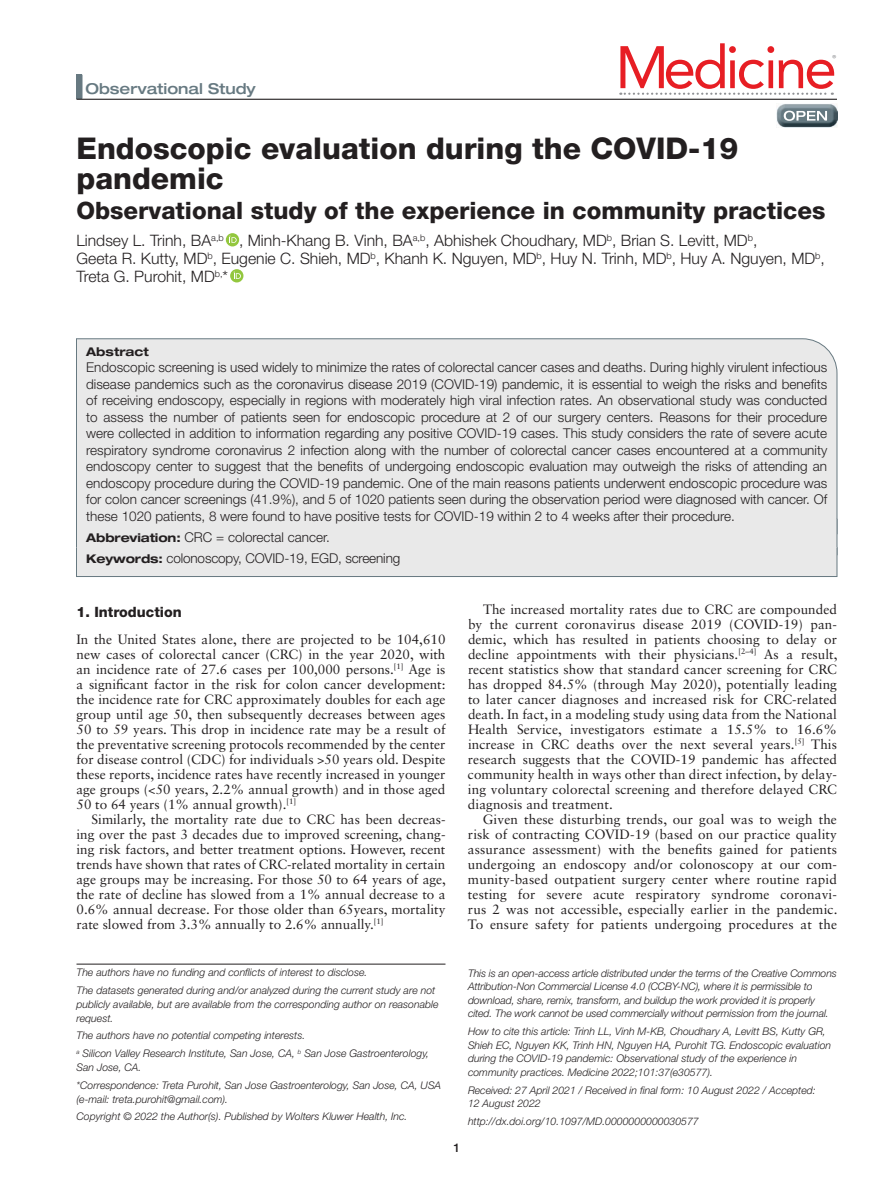
<style>
.page{position:relative;width:891px;height:1188px;background:#fff}
.page>*{position:absolute;margin:0;border:0;box-sizing:border-box;transform-origin:0 0}
.t1{font:59.4px "Avenir";letter-spacing:-.06em;color:#e71e24}
.t2{font:800 30px/30px "Helvetica Neue LT Std";color:#231f20}
.t3{font:800 24px "Helvetica Neue LT Std";color:#231f20}
.t4{font:300 15.75px/18px "Helvetica Neue LT Std";color:#231f20}
.t5{font:500 expanded 15px "Helvetica Neue LT Std";color:#667981}
.t6{font:800 14.25px "Helvetica Neue LT Std";color:#231f20}
.t7{font:13.5px/15px "Sabon LT Std";color:#231f20;text-align:justify}
.t8{font:300 13.5px/16.5px "Helvetica Neue LT Std";color:#231f20;text-align:justify}
.t9{font:700 expanded 12px "Helvetica Neue LT Std";color:#231f20}
.t10{font:500 12px "Helvetica Neue LT Std";color:#231f20}
.t11{font:italic 300 10.5px/13.5px "Helvetica Neue LT Std";color:#231f20}
.t12{font:500 10.35px "Akzidenz Grotesk BE";color:#909295}
.s1{font-weight:700;font-stretch:expanded;font-size:12px}
</style>
<div class="page">
<div style="left:76px;top:74px;width:6px;height:25px;background:#677981"></div>
<hr style="left:76px;top:99px;width:761px;height:1px;background:#231f20">
<img style="left:776px;top:104px;width:61px;height:24px">
<svg style="left:784px;top:111px;width:43px;height:10px"></svg>
<svg style="left:620px;top:93px;width:213px;height:2px"></svg>
<div style="left:76px;top:338px;width:762px;height:197px;background:#e9e9e9"></div>
<div style="left:76px;top:519px;width:761px;height:37px;background:#e9e9e9"></div>
<div style="left:76px;top:547px;width:761px;height:30px;background:#e9e9e9"></div>
<div style="left:76px;top:547px;width:761px;height:30px;border:1px solid #677981"></div>
<div style="left:226px;top:233px;width:13px;height:13px;background:#93c73e;border-radius:50%"></div>
<svg style="left:229px;top:236px;width:8px;height:7px"></svg>
<svg style="left:230px;top:269px;width:13px;height:13px"></svg>
<svg style="left:234px;top:272px;width:7px;height:7px"></svg>
<hr style="left:76px;top:964px;width:370px;height:1px;background:#231f20">
<p class="t5" style="left:86px;top:80px;width:172px">Observational Study</p>
<h1 class="t1" style="left:615px;top:33px;width:223px">Medicine</h1>
<p class="t12" style="left:832px;top:52px;width:6px">®</p>
<h2 class="t2" style="left:76px;top:134px;width:663px">Endoscopic evaluation during the COVID-19 pandemic</h2>
<h3 class="t3" style="left:76px;top:197px;width:751px">Observational study of the experience in community practices</h3>
<p class="t4" style="left:76px;top:231px;width:750px">Lindsey L. Trinh, BA<sup>a,b</sup> , Minh-Khang B. Vinh, BA<sup>a,b</sup>, Abhishek Choudhary, MD<sup>b</sup>, Brian S. Levitt, MD<sup>b</sup>,<br>Geeta R. Kutty, MD<sup>b</sup>, Eugenie C. Shieh, MD<sup>b</sup>, Khanh K. Nguyen, MD<sup>b</sup>, Huy N. Trinh, MD<sup>b</sup>, Huy A. Nguyen, MD<sup>b</sup>,<br>Treta G. Purohit, MD<sup>b,</sup>*</p>
<p class="t9" style="left:86px;top:344px;width:64px">Abstract</p>
<p class="t8" style="left:86px;top:359px;width:743px">Endoscopic screening is used widely to minimize the rates of colorectal cancer cases and deaths. During highly virulent infectious disease pandemics such as the coronavirus disease 2019 (COVID-19) pandemic, it is essential to weigh the risks and benefits of receiving endoscopy, especially in regions with moderately high viral infection rates. An observational study was conducted to assess the number of patients seen for endoscopic procedure at 2 of our surgery centers. Reasons for their procedure were collected in addition to information regarding any positive COVID-19 cases. This study considers the rate of severe acute respiratory syndrome coronavirus 2 infection along with the number of colorectal cancer cases encountered at a community endoscopy center to suggest that the benefits of undergoing endoscopic evaluation may outweigh the risks of attending an endoscopy procedure during the COVID-19 pandemic. One of the main reasons patients underwent endoscopic procedure was for colon cancer screenings (41.9%), and 5 of 1020 patients seen during the observation period were diagnosed with cancer. Of these 1020 patients, 8 were found to have positive tests for COVID-19 within 2 to 4 weeks after their procedure.</p>
<p class="t8" style="left:86px;top:526px;width:316px;line-height:21px"><span class="s1">Abbreviation:</span> CRC = colorectal cancer.<br><span class="s1">Keywords:</span> colonoscopy, COVID-19, EGD, screening</p>
<p class="t6" style="left:76px;top:603px;width:107px">1. Introduction</p>
<p class="t7" style="left:76px;top:632px;width:371px">In the United States alone, there are projected to be 104,610 new cases of colorectal cancer (CRC) in the year 2020, with an incidence rate of 27.6 cases per 100,000 persons.<sup>[1]</sup> Age is a significant factor in the risk for colon cancer development: the incidence rate for CRC approximately doubles for each age group until age 50, then subsequently decreases between ages 50 to 59 years. This drop in incidence rate may be a result of the preventative screening protocols recommended by the center for disease control (CDC) for individuals &gt;50 years old. Despite these reports, incidence rates have recently increased in younger age groups (&lt;50 years, 2.2% annual growth) and in those aged 50 to 64 years (1% annual growth).<sup>[1]</sup></p>
<p class="t7" style="left:77px;top:812px;width:371px;text-indent:15px">Similarly, the mortality rate due to CRC has been decreas&shy;ing over the past 3 decades due to improved screening, chang&shy;ing risk factors, and better treatment options. However, recent trends have shown that rates of CRC-related mortality in certain age groups may be increasing. For those 50 to 64 years of age, the rate of decline has slowed from a 1% annual decrease to a 0.6% annual decrease. For those older than 65years, mortality rate slowed from 3.3% annually to 2.6% annually.<sup>[1]</sup></p>
<p class="t7" style="left:468px;top:602px;width:371px;text-indent:15px">The increased mortality rates due to CRC are compounded by the current coronavirus disease 2019 (COVID-19) pan&shy;demic, which has resulted in patients choosing to delay or decline appointments with their physicians.<sup>[2–4]</sup> As a result, recent statistics show that standard cancer screening for CRC has dropped 84.5% (through May 2020), potentially leading to later cancer diagnoses and increased risk for CRC-related death. In fact, in a modeling study using data from the National Health Service, investigators estimate a 15.5% to 16.6% increase in CRC deaths over the next several years.<sup>[5]</sup> This research suggests that the COVID-19 pandemic has affected community health in ways other than direct infection, by delay&shy;ing voluntary colorectal screening and therefore delayed CRC diagnosis and treatment.</p>
<p class="t7" style="left:468px;top:812px;width:371px;text-indent:15px">Given these disturbing trends, our goal was to weigh the risk of contracting COVID-19 (based on our practice quality assurance assessment) with the benefits gained for patients undergoing an endoscopy and/or colonoscopy at our com&shy;munity-based outpatient surgery center where routine rapid testing for severe acute respiratory syndrome coronavi&shy;rus 2 was not accessible, especially earlier in the pandemic.<br>To ensure safety for patients undergoing procedures at the</p>
<p class="t11" style="left:76px;top:964px;width:360px;line-height:18px">The authors have no funding and conflicts of interest to disclose.<br>The datasets generated during and/or analyzed during the current study are not</p>
<p class="t11" style="left:76px;top:997px;width:364px">publicly available, but are available from the corresponding author on reasonable request.</p>
<p class="t11" style="left:76px;top:1027px;width:354px;line-height:18px">The authors have no potential competing interests.<br><sup>a</sup> Silicon Valley Research Institute, San Jose, CA, <sup>b</sup> San Jose Gastroenterology,</p>
<p class="t11" style="left:76px;top:1058px;width:366px;line-height:18px">San Jose, CA.<br>*Correspondence: Treta Purohit, San Jose Gastroenterology, San Jose, CA, USA</p>
<p class="t11" style="left:76px;top:1090px;width:333px;line-height:18px">(e-mail: treta.purohit@gmail.com).<br>Copyright © 2022 the Author(s). Published by Wolters Kluwer Health, Inc.</p>
<p class="t10" style="left:453px;top:1140px;width:8px">1</p>
<p class="t11" style="left:468px;top:966px;width:370px">This is an open-access article distributed under the terms of the Creative Commons Attribution-Non Commercial License 4.0 (CCBY-NC), where it is permissible to download, share, remix, transform, and buildup the work provided it is properly cited. The work cannot be used commercially without permission from the journal.</p>
<p class="t11" style="left:468px;top:1024px;width:365px">How to cite this article: Trinh LL, Vinh M-KB, Choudhary A, Levitt BS, Kutty GR, Shieh EC, Nguyen KK, Trinh HN, Nguyen HA, Purohit TG. Endoscopic evaluation during the COVID-19 pandemic: Observational study of the experience in community practices. Medicine 2022;101:37(e30577).</p>
<p class="t11" style="left:468px;top:1083px;width:349px">Received: 27 April 2021 / Received in final form: 10 August 2022 / Accepted:<br>12 August 2022</p>
<p class="t11" style="left:468px;top:1114px;width:232px">http://dx.doi.org/10.1097/MD.0000000000030577</p>
</div>
